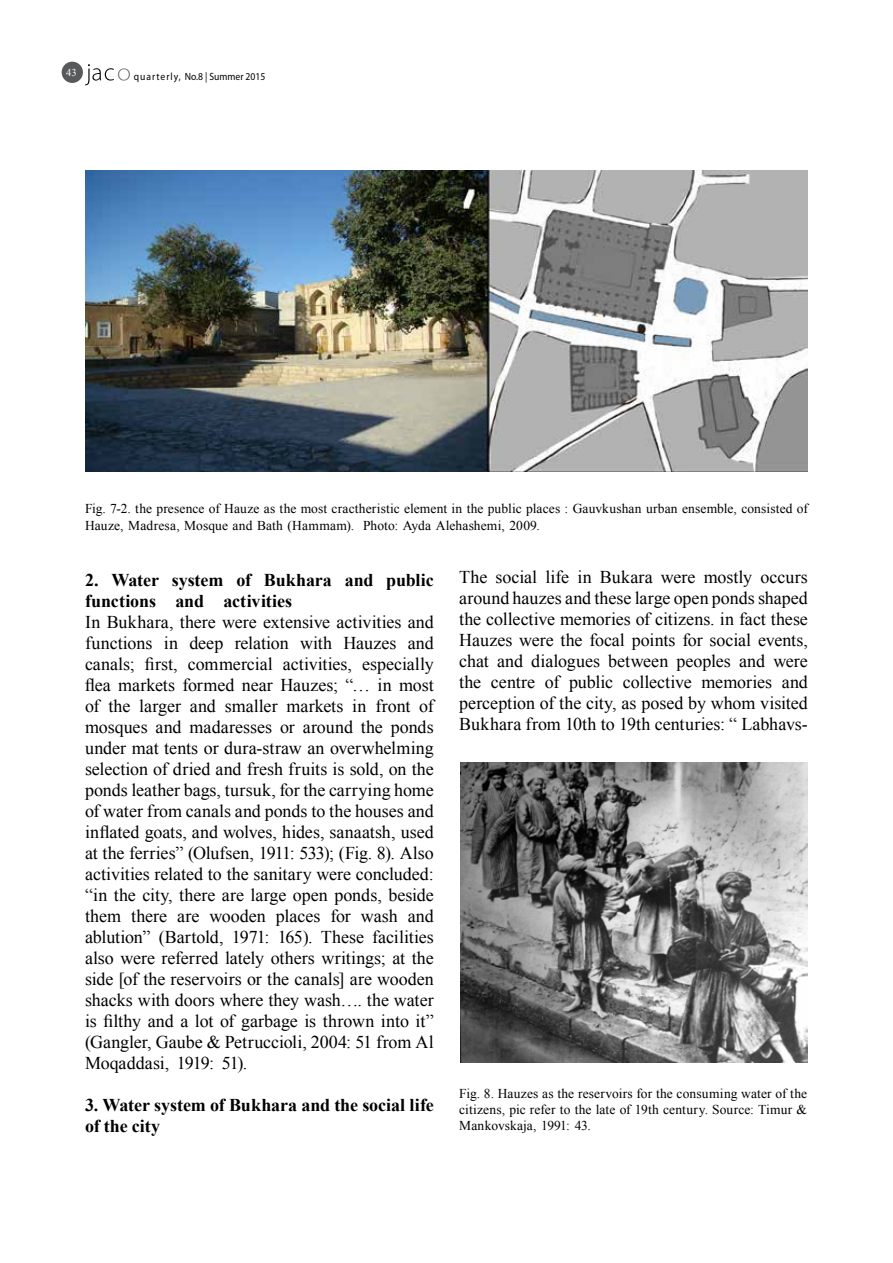
<style>
.page{position:relative;width:893px;height:1263px;background:#fff}
.page>*{position:absolute;margin:0;border:0;box-sizing:border-box;transform-origin:0 0}
.t1{font:18px/21px "Times New Roman";color:#000}
.t2{font:700 18px/21px "Times New Roman";letter-spacing:-.005em;color:#000}
.t3{font:13.5px/16.2px "Times New Roman";letter-spacing:.01em;color:#000;text-align:justify}
.t4{font:10.5px "Myriad Pro";color:#000;scale:.92 1}
.t5{font:10.5px "Times New Roman";color:#fff}
</style>
<div class="page">
<svg style="left:85px;top:64px;width:45px;height:21px"></svg>
<img style="left:85px;top:170px;width:723px;height:301px">
<div style="left:62px;top:62px;width:21px;height:21px;background:#58595b;border-radius:50%"></div>
<img style="left:460px;top:763px;width:348px;height:299px">
<p class="t5" style="left:66px;top:65px;width:12px">43</p>
<p class="t4" style="left:134px;top:70px;width:144px">quarterly, No.8 | Summer 2015</p>
<p class="t3" style="left:85px;top:500px;width:724px">Fig. 7-2. the presence of Hauze as the most cractheristic element in the public places : Gauvkushan urban ensemble, consisted of</p>
<p class="t3" style="left:85px;top:517px;width:270px">Hauze, Madresa, Mosque and Bath (Hammam .)</p>
<p class="t3" style="left:363px;top:517px;width:178px">Photo: Ayda Alehashemi, 2009.</p>
<p class="t2" style="left:85px;top:569px;width:15px">2.</p>
<p class="t2" style="left:112px;top:569px;width:49px">Water</p>
<p class="t2" style="left:172px;top:569px;width:53px">system</p>
<p class="t2" style="left:236px;top:569px;width:16px">of</p>
<p class="t2" style="left:264px;top:569px;width:70px">Bukhara</p>
<p class="t2" style="left:345px;top:569px;width:30px">and</p>
<p class="t2" style="left:386px;top:569px;width:49px">public</p>
<p class="t2" style="left:85px;top:590px;width:72px">functions</p>
<p class="t1" style="left:85px;top:611px;width:350px;text-align:right">In Bukhara, there were extensive activities and and</p>
<p class="t2" style="left:223px;top:590px;width:70px">activities</p>
<p class="t2" style="left:175px;top:590px;width:30px">and</p>
<p class="t1" style="left:85px;top:632px;width:69px">functions</p>
<p class="t1" style="left:164px;top:632px;width:16px">in</p>
<p class="t1" style="left:189px;top:632px;width:36px">deep</p>
<p class="t1" style="left:235px;top:632px;width:56px">relation</p>
<p class="t1" style="left:300px;top:632px;width:34px">with</p>
<p class="t1" style="left:343px;top:632px;width:55px">Hauzes</p>
<p class="t1" style="left:85px;top:653px;width:51px">canals;</p>
<p class="t1" style="left:85px;top:674px;width:350px">flea markets formed near Hauzes; “… in most</p>
<p class="t1" style="left:419px;top:695px;width:16px">of</p>
<p class="t1" style="left:145px;top:653px;width:34px">first,</p>
<p class="t1" style="left:188px;top:653px;width:86px">commercial</p>
<p class="t1" style="left:283px;top:653px;width:71px">activities,</p>
<p class="t1" style="left:362px;top:653px;width:73px">especially</p>
<p class="t1" style="left:108px;top:695px;width:24px">the</p>
<p class="t1" style="left:139px;top:695px;width:43px">larger</p>
<p class="t1" style="left:190px;top:695px;width:28px">and</p>
<p class="t1" style="left:225px;top:695px;width:54px">smaller</p>
<p class="t1" style="left:287px;top:695px;width:58px">markets</p>
<p class="t1" style="left:352px;top:695px;width:16px">in</p>
<p class="t1" style="left:85px;top:695px;width:16px">of</p>
<p class="t1" style="left:85px;top:716px;width:350px">mosques and madaresses or around the ponds</p>
<p class="t1" style="left:85px;top:737px;width:350px">under mat tents or dura-straw an overwhelming</p>
<p class="t1" style="left:85px;top:758px;width:350px">selection of dried and fresh fruits is sold, on the</p>
<p class="t1" style="left:85px;top:779px;width:350px">ponds leather bags, tursuk, for the carrying home</p>
<p class="t1" style="left:85px;top:800px;width:350px">of water from canals and ponds to the houses and</p>
<p class="t1" style="left:85px;top:821px;width:350px">inflated goats, and wolves, hides, sanaatsh, used</p>
<p class="t1" style="left:85px;top:842px;width:350px">at the ferries” (Olufsen, 1911: 533); (Fig .)8. Also</p>
<p class="t1" style="left:85px;top:863px;width:350px">activities related to the sanitary were concluded:</p>
<p class="t1" style="left:85px;top:884px;width:350px">“in the city, there are large open ponds, beside</p>
<p class="t1" style="left:408px;top:905px;width:28px">and</p>
<p class="t1" style="left:375px;top:695px;width:37px">front</p>
<p class="t1" style="left:85px;top:905px;width:38px">them</p>
<p class="t1" style="left:131px;top:905px;width:38px">there</p>
<p class="t1" style="left:209px;top:905px;width:58px">wooden</p>
<p class="t1" style="left:276px;top:905px;width:46px">places</p>
<p class="t1" style="left:361px;top:905px;width:38px">wash</p>
<p class="t1" style="left:331px;top:905px;width:22px">for</p>
<p class="t1" style="left:177px;top:905px;width:24px">are</p>
<p class="t1" style="left:85px;top:926px;width:350px">ablution” (Bartold,<br>also were referred lately others writings; at the side [of the reservoirs or the canals] are wooden shacks with doors where they wash…. the water is filthy and a lot of garbage is thrown into “i t (Gangler, Gaube &amp; Petruccioli, 2004: 51 from Al Moqaddasi, 1919: 51 .(</p>
<p class="t2" style="left:85px;top:1094px;width:350px">3. Water system of Bukhara and the social life of the city</p>
<p class="t1" style="left:278px;top:926px;width:36px">165 .)</p>
<p class="t1" style="left:321px;top:926px;width:45px">These</p>
<p class="t1" style="left:372px;top:926px;width:63px">facilities</p>
<p class="t1" style="left:232px;top:926px;width:39px">1971:</p>
<p class="t1" style="left:459px;top:566px;width:30px">The</p>
<p class="t1" style="left:459px;top:587px;width:350px">around hauzes and these large open ponds shaped</p>
<p class="t1" style="left:459px;top:608px;width:350px">the collective memories of citizens in. fact these</p>
<p class="t1" style="left:459px;top:629px;width:350px">Hauzes were the focal points for social events,</p>
<p class="t1" style="left:773px;top:650px;width:36px">were</p>
<p class="t1" style="left:496px;top:566px;width:43px">social</p>
<p class="t1" style="left:545px;top:566px;width:25px">life</p>
<p class="t1" style="left:577px;top:566px;width:16px">in</p>
<p class="t1" style="left:600px;top:566px;width:54px">Bukara</p>
<p class="t1" style="left:704px;top:566px;width:50px">mostly</p>
<p class="t1" style="left:661px;top:566px;width:36px">were</p>
<p class="t1" style="left:760px;top:566px;width:49px">occurs</p>
<p class="t1" style="left:459px;top:650px;width:31px">chat</p>
<p class="t1" style="left:497px;top:650px;width:28px">and</p>
<p class="t1" style="left:531px;top:650px;width:70px">dialogues</p>
<p class="t1" style="left:608px;top:650px;width:62px">between</p>
<p class="t1" style="left:676px;top:650px;width:56px">peoples</p>
<p class="t1" style="left:739px;top:650px;width:28px">and</p>
<p class="t1" style="left:459px;top:671px;width:350px">the<br>perception of the city, as posed by whom visited</p>
<p class="t1" style="left:569px;top:671px;width:46px">public</p>
<p class="t1" style="left:623px;top:671px;width:70px">collective</p>
<p class="t1" style="left:701px;top:671px;width:72px">memories</p>
<p class="t1" style="left:782px;top:671px;width:28px">and</p>
<p class="t1" style="left:545px;top:671px;width:16px">of</p>
<p class="t1" style="left:491px;top:671px;width:46px">centre</p>
<p class="t1" style="left:459px;top:713px;width:350px">Bukhara from 10th to 19th centuries: “ Labhavs-</p>
<p class="t3" style="left:459px;top:1085px;width:349px">Fig. 8. Hauzes as the reservoirs for the consuming water of the citizens, pic refer to the late of 19th century. Source: Timur &amp; Mankovskaja, 1991: 43.</p>
</div>
